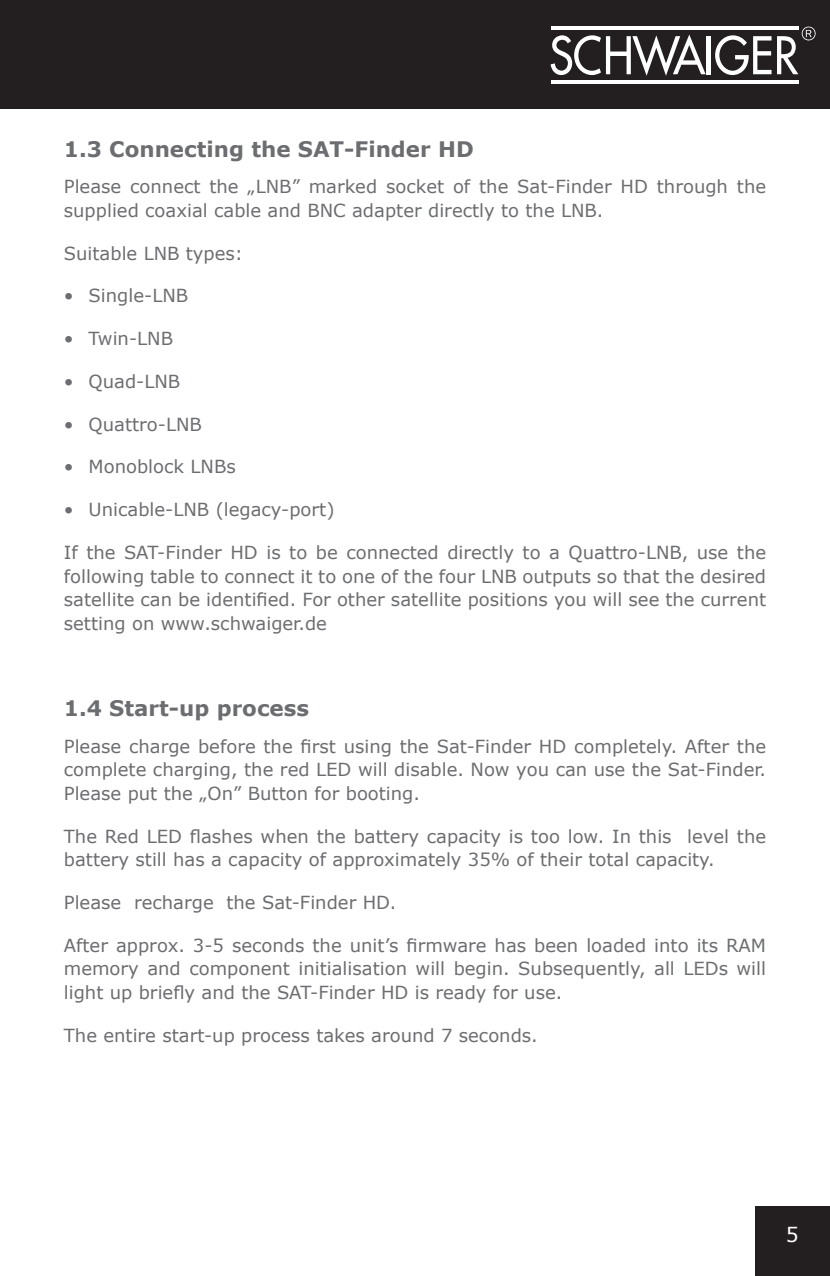
<style>
.page{position:relative;width:830px;height:1276px;background:#fff}
.page>*{position:absolute;margin:0;border:0;box-sizing:border-box;transform-origin:0 0}
.Überschrift_1{font:700 21.38px "Verdana";color:#6c6d70}
.t1{font:20.25px "Verdana";color:#fff}
.t2{font:18px/23.6px "Verdana";color:#6c6d70;text-align:justify}
</style>
<div class="page">
<div style="left:755px;top:1206px;width:74px;height:70px;background:#231f20"></div>
<div style="left:0;top:0;width:829px;height:108px;background:#231f20"></div>
<hr style="left:706px;top:36px;width:4px;height:38px;background:#fff">
<hr style="left:550px;top:27px;width:248px;height:3px;background:#fff">
<hr style="left:550px;top:80px;width:248px;height:4px;background:#fff">
<svg style="left:550px;top:35px;width:155px;height:41px"></svg>
<svg style="left:715px;top:27px;width:100px;height:48px"></svg>
<p class="Überschrift_1" style="left:64px;top:134px;width:411px">1.3 Connecting the SAT-Finder HD</p>
<p class="t2" style="left:64px;top:174px;width:703px">Please connect the „LNB” marked socket of the Sat-Finder HD through the supplied coaxial cable and BNC adapter directly to the LNB.</p>
<p class="t2" style="left:64px;top:241px;width:181px">Suitable LNB types:</p>
<p class="t2" style="left:64px;top:284px;width:126px">• Single-LNB</p>
<p class="t2" style="left:64px;top:326px;width:111px">• Twin-LNB</p>
<p class="t2" style="left:64px;top:369px;width:118px">• Quad-LNB</p>
<p class="t2" style="left:64px;top:412px;width:139px">• Quattro-LNB</p>
<p class="t2" style="left:64px;top:455px;width:173px">• Monoblock LNBs</p>
<p class="t2" style="left:64px;top:497px;width:272px">• Unicable-LNB (legacy-port)</p>
<p class="t2" style="left:64px;top:540px;width:703px">If the SAT-Finder HD is to be connected directly to a Quattro-LNB, use the following table to connect it to one of the four LNB outputs so that the desired satellite can be identified. For other satellite positions you will see the current setting on www.schwaiger.de</p>
<p class="Überschrift_1" style="left:64px;top:693px;width:247px">1.4 Start-up process</p>
<p class="t2" style="left:64px;top:734px;width:703px">Please charge before the first using the Sat-Finder HD completely. After the complete charging, the red LED will disable. Now you can use the Sat-Finder.<br>Please put the „On” Button for booting.</p>
<p class="t2" style="left:64px;top:824px;width:703px">The Red LED flashes when the battery capacity is too low. In this level the battery still has a capacity of approximately 35% of their total capacity.</p>
<p class="t2" style="left:64px;top:890px;width:334px">Please recharge the Sat-Finder HD.</p>
<p class="t2" style="left:64px;top:933px;width:703px">After approx. 3-5 seconds the unit’s firmware has been loaded into its RAM memory and component initialisation will begin. Subsequently, all LEDs will light up briefly and the SAT-Finder HD is ready for use.</p>
<p class="t2" style="left:64px;top:1023px;width:475px">The entire start-up process takes around 7 seconds.</p>
<p class="t1" style="left:785px;top:1220px;width:14px">5</p>
</div>
